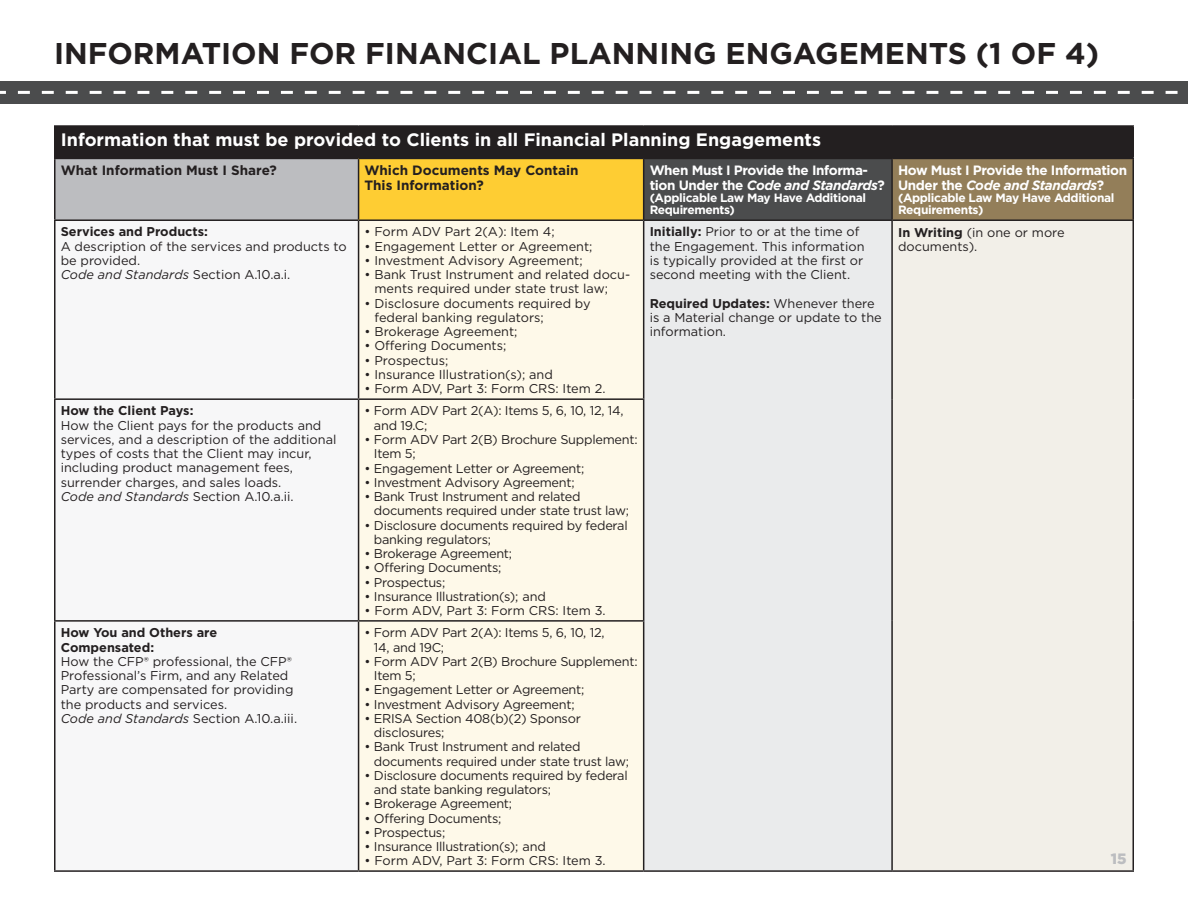
<style>
.page{position:relative;width:1188px;height:918px;background:#fff}
.page>*{position:absolute;margin:0;border:0;box-sizing:border-box;transform-origin:0 0}
.t1{font:700 30px "Gotham";color:#231f20}
.t2{font:700 18px "Gotham";color:#fff}
.t3{font:900 15px "Gotham";color:#bcbdc0}
.t4{font:700 13.5px/15px "Gotham";letter-spacing:-.03em;color:#fff}
.t5{font:700 13.5px/15px "Gotham";color:#231f20}
.t6{font:12.75px/14.2px "Gotham";letter-spacing:-.015em;color:#231f20}
.t7{font:700 12.75px/14.2px "Gotham";color:#231f20}
.t8{font:700 12px/12px "Gotham";letter-spacing:-.03em;color:#fff}
.s1{font-style:italic}
.s2{font-weight:700}
</style>
<div class="page">
<div style="left:55px;top:126px;width:1078px;height:32px;background:#231f20"></div>
<div style="left:55px;top:158px;width:304px;height:62px;background:#bcbdc0"></div>
<div style="left:359px;top:158px;width:285px;height:62px;background:#fecd33"></div>
<div style="left:644px;top:158px;width:248px;height:62px;background:#4b4c4d"></div>
<div style="left:892px;top:158px;width:241px;height:62px;background:#937e59"></div>
<div style="left:359px;top:221px;width:284px;height:649px;background:#fef9e9"></div>
<div style="left:644px;top:220px;width:248px;height:651px;background:#eaebec"></div>
<div style="left:892px;top:220px;width:241px;height:651px;background:#f2efe8"></div>
<hr style="left:358px;top:159px;width:1px;height:60px;background:#231f20">
<hr style="left:643px;top:159px;width:1px;height:60px;background:#231f20">
<hr style="left:891px;top:159px;width:2px;height:60px;background:#231f20">
<hr style="left:54px;top:221px;width:2px;height:177px;background:#231f20">
<hr style="left:358px;top:221px;width:1px;height:177px;background:#231f20">
<hr style="left:643px;top:221px;width:1px;height:177px;background:#231f20">
<hr style="left:891px;top:221px;width:2px;height:178px;background:#231f20">
<hr style="left:1132px;top:221px;width:2px;height:178px;background:#231f20">
<hr style="left:54px;top:398px;width:305px;height:2px;background:#231f20">
<hr style="left:54px;top:400px;width:2px;height:220px;background:#231f20">
<hr style="left:359px;top:398px;width:285px;height:2px;background:#231f20">
<hr style="left:358px;top:400px;width:1px;height:220px;background:#231f20">
<hr style="left:643px;top:400px;width:1px;height:220px;background:#231f20">
<hr style="left:891px;top:399px;width:2px;height:222px;background:#231f20">
<hr style="left:1132px;top:399px;width:2px;height:222px;background:#231f20">
<hr style="left:54px;top:622px;width:2px;height:248px;background:#231f20">
<hr style="left:358px;top:622px;width:1px;height:248px;background:#231f20">
<hr style="left:643px;top:622px;width:1px;height:248px;background:#231f20">
<hr style="left:891px;top:621px;width:2px;height:249px;background:#231f20">
<hr style="left:1132px;top:621px;width:2px;height:249px;background:#231f20">
<hr style="left:54px;top:158px;width:305px;height:1px;background:#231f20">
<hr style="left:54px;top:159px;width:2px;height:60px;background:#231f20">
<hr style="left:359px;top:158px;width:285px;height:1px;background:#231f20">
<hr style="left:644px;top:158px;width:248px;height:1px;background:#231f20">
<hr style="left:892px;top:158px;width:242px;height:1px;background:#231f20">
<hr style="left:1132px;top:159px;width:2px;height:60px;background:#231f20">
<hr style="left:54px;top:219px;width:305px;height:2px;background:#231f20">
<hr style="left:359px;top:219px;width:285px;height:2px;background:#231f20">
<hr style="left:644px;top:219px;width:248px;height:2px;background:#231f20">
<hr style="left:892px;top:219px;width:242px;height:2px;background:#231f20">
<hr style="left:54px;top:620px;width:305px;height:2px;background:#231f20">
<hr style="left:359px;top:620px;width:285px;height:2px;background:#231f20">
<hr style="left:54px;top:870px;width:305px;height:2px;background:#231f20">
<hr style="left:359px;top:870px;width:285px;height:2px;background:#231f20">
<hr style="left:644px;top:870px;width:248px;height:2px;background:#231f20">
<hr style="left:892px;top:870px;width:242px;height:2px;background:#231f20">
<hr style="left:54px;top:125px;width:305px;height:2px;background:#231f20">
<hr style="left:54px;top:127px;width:2px;height:31px;background:#231f20">
<hr style="left:359px;top:125px;width:285px;height:2px;background:#231f20">
<hr style="left:644px;top:125px;width:248px;height:2px;background:#231f20">
<hr style="left:892px;top:125px;width:242px;height:2px;background:#231f20">
<hr style="left:1132px;top:127px;width:2px;height:31px;background:#231f20">
<div style="left:0;top:81px;width:1188px;height:23px;background:#4b4c4d"></div>
<svg style="left:0;top:91px;width:1178px;height:3px"></svg>
<h1 class="t1" style="left:54px;top:34px;width:1047px">INFORMATION FOR FINANCIAL PLANNING ENGAGEMENTS (1 OF 4)</h1>
<h2 class="t2" style="left:61px;top:128px;width:762px">Information that must be provided to Clients in all Financial Planning Engagements</h2>
<p class="t5" style="left:61px;top:163px;width:217px">What Information Must I Share?</p>
<p class="t5" style="left:365px;top:163px;width:216px">Which Documents May Contain<br>This Information?</p>
<p class="t4" style="left:650px;top:163px;width:237px">When Must I Provide the Informa&shy;tion Under the <span class="s1">Code and Standards</span>?</p>
<p class="t8" style="left:650px;top:192px;width:218px">(Applicable Law May Have Additional<br>Requirements)</p>
<p class="t7" style="left:61px;top:225px;width:149px">Services and Products:</p>
<p class="t6" style="left:61px;top:239px;width:288px">A description of the services and products to be provided.<br><span class="s1">Code and Standards</span> Section A.10.a.i.</p>
<p class="t6" style="left:365px;top:225px;width:192px">• Form ADV Part 2(A): Item 4;</p>
<p class="t6" style="left:365px;top:239px;width:229px">• Engagement Letter or Agreement;</p>
<p class="t6" style="left:365px;top:253px;width:220px">• Investment Advisory Agreement;</p>
<p class="t6" style="left:374px;top:267px;width:257px;text-indent:-10px">• Bank Trust Instrument and related docu&shy;ments required under state trust law;</p>
<p class="t6" style="left:374px;top:296px;width:218px;text-indent:-10px">• Disclosure documents required by federal banking regulators;</p>
<p class="t6" style="left:365px;top:324px;width:154px">• Brokerage Agreement;</p>
<p class="t6" style="left:365px;top:339px;width:143px">• Offering Documents;</p>
<p class="t6" style="left:365px;top:353px;width:85px">• Prospectus;</p>
<p class="t6" style="left:365px;top:367px;width:190px">• Insurance Illustration(s); and</p>
<p class="t6" style="left:365px;top:381px;width:243px">• Form ADV, Part 3: Form CRS: Item 2.</p>
<p class="t6" style="left:650px;top:225px;width:216px"><span class="s2">Initially:</span> Prior to or at the time of the Engagement. This information is typically provided at the first or second meeting with the Client.</p>
<p class="t6" style="left:650px;top:296px;width:234px"><span class="s2">Required Updates:</span> Whenever there is a Material change or update to the information.</p>
<p class="t7" style="left:61px;top:404px;width:134px">How the Client Pays:</p>
<p class="t6" style="left:61px;top:418px;width:277px">How the Client pays for the products and services, and a description of the additional types of costs that the Client may incur, including product management fees, surrender charges, and sales loads.<br><span class="s1">Code and Standards</span> Section A.10.a.ii.</p>
<p class="t6" style="left:374px;top:404px;width:251px;text-indent:-9px">• Form ADV Part 2(A): Items 5, 6, 10, 12, 14, and 19.C;</p>
<p class="t6" style="left:374px;top:432px;width:265px;text-indent:-9px">• Form ADV Part 2(B) Brochure Supplement:<br>Item 5;</p>
<p class="t6" style="left:365px;top:461px;width:221px">• Engagement Letter or Agreement;</p>
<p class="t6" style="left:365px;top:475px;width:212px">• Investment Advisory Agreement;</p>
<p class="t6" style="left:374px;top:489px;width:257px;text-indent:-9px">• Bank Trust Instrument and related documents required under state trust law;</p>
<p class="t6" style="left:374px;top:518px;width:255px;text-indent:-9px">• Disclosure documents required by federal banking regulators;</p>
<p class="t6" style="left:365px;top:546px;width:149px">• Brokerage Agreement;</p>
<p class="t6" style="left:365px;top:560px;width:138px">• Offering Documents;</p>
<p class="t6" style="left:365px;top:575px;width:82px">• Prospectus;</p>
<p class="t6" style="left:365px;top:589px;width:183px">• Insurance Illustration(s); and</p>
<p class="t6" style="left:365px;top:603px;width:243px">• Form ADV, Part 3: Form CRS: Item 3.</p>
<p class="t7" style="left:61px;top:626px;width:158px">How You and Others are<br>Compensated:</p>
<p class="t6" style="left:61px;top:654px;width:238px">How the CFP® professional, the CFP® Professional’s Firm, and any Related Party are compensated for providing the products and services.<br><span class="s1">Code and Standards</span> Section A.10.a.iii.</p>
<p class="t6" style="left:374px;top:625px;width:232px;text-indent:-9px">• Form ADV Part 2(A): Items 5, 6, 10, 12,<br>14, and 19C;</p>
<p class="t6" style="left:374px;top:654px;width:265px;text-indent:-9px">• Form ADV Part 2(B) Brochure Supplement:<br>Item 5;</p>
<p class="t6" style="left:365px;top:682px;width:221px">• Engagement Letter or Agreement;</p>
<p class="t6" style="left:365px;top:697px;width:212px">• Investment Advisory Agreement;</p>
<p class="t6" style="left:374px;top:711px;width:208px;text-indent:-9px">• ERISA Section 408(b)(2) Sponsor disclosures;</p>
<p class="t6" style="left:374px;top:739px;width:257px;text-indent:-9px">• Bank Trust Instrument and related documents required under state trust law;</p>
<p class="t6" style="left:374px;top:768px;width:255px;text-indent:-9px">• Disclosure documents required by federal and state banking regulators;</p>
<p class="t6" style="left:365px;top:796px;width:149px">• Brokerage Agreement;</p>
<p class="t6" style="left:365px;top:811px;width:138px">• Offering Documents;</p>
<p class="t6" style="left:365px;top:825px;width:82px">• Prospectus;</p>
<p class="t6" style="left:365px;top:839px;width:183px">• Insurance Illustration(s); and</p>
<p class="t6" style="left:365px;top:853px;width:243px">• Form ADV, Part 3: Form CRS: Item 3.</p>
<p class="t4" style="left:898px;top:163px;width:231px">How Must I Provide the Information<br>Under the <span class="s1">Code and Standards</span>?</p>
<p class="t8" style="left:898px;top:192px;width:218px">(Applicable Law May Have Additional<br>Requirements)</p>
<p class="t6" style="left:898px;top:225px;width:168px"><span class="s2">In Writing</span> (in one or more documents).</p>
<p class="t3" style="left:1111px;top:848px;width:17px">15</p>
</div>
